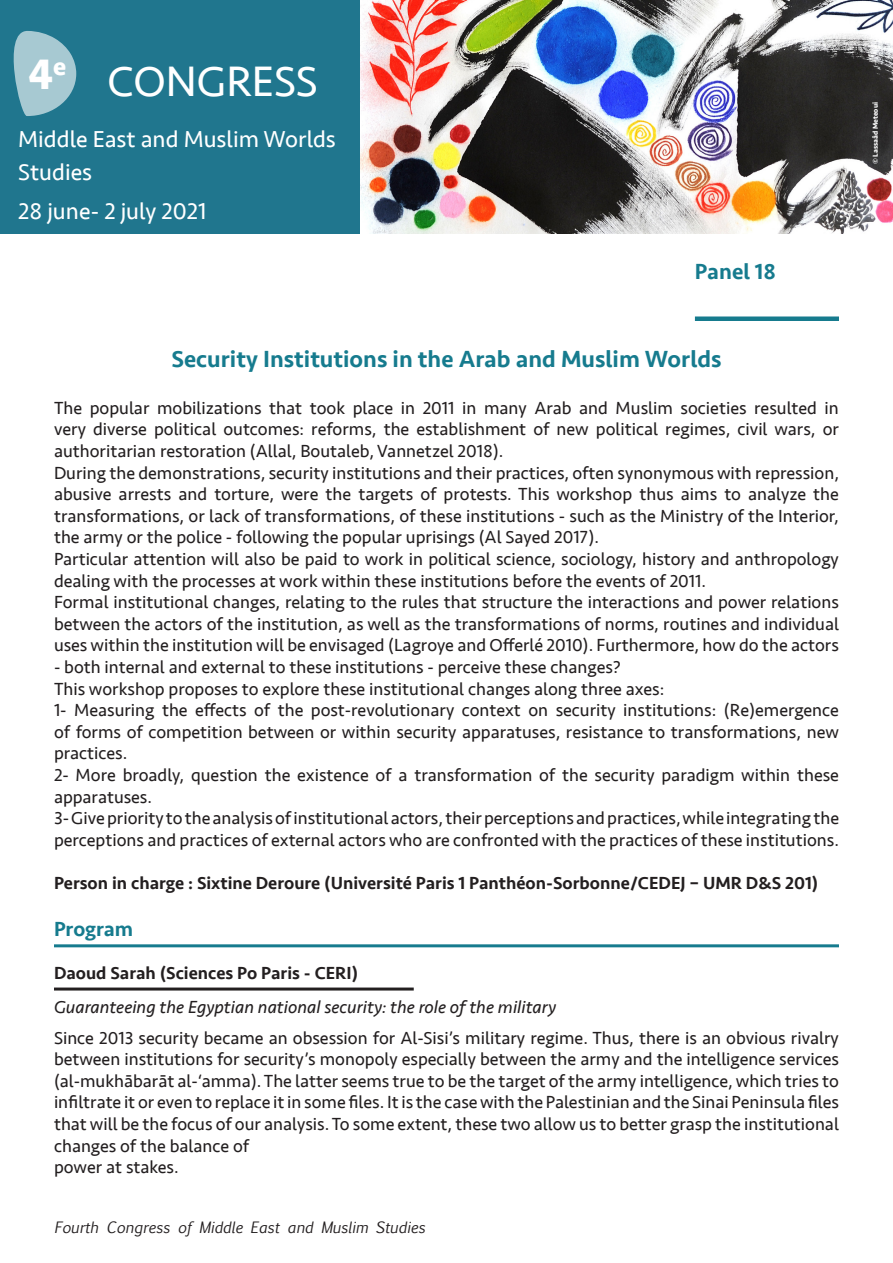
<style>
.page{position:relative;width:893px;height:1263px;background:#fff}
.page>*{position:absolute;margin:0;border:0;box-sizing:border-box;transform-origin:0 0}
.t1{font:43.8px "Seravek";color:#fff}
.t2{font:700 43.8px "Seravek";color:#fff}
.Titre_principal{font:500 24px "Seravek";color:#167b8e}
.t3{font:23.7px/32.8px "Seravek";color:#fff}
.Atelier{font:500 22.5px "Seravek";color:#167b8e}
.Programme{font:500 21px "Seravek";color:#167b8e}
.Texte{font:18px/21.6px "Seravek";color:#231f20;text-align:justify}
.Responsable_Discutan{font:500 18px "Seravek";color:#231f20}
.Titre_communication{font:italic 18px "Seravek";color:#231f20}
.Intervenants{font:500 18px "Seravek";color:#231f20}
.t4{font:italic 15px "Euphemia UCAS";color:#231f20}
.t5{font:700 7.35px "Seravek";color:#fff}
</style>
<div class="page">
<img style="left:360px;top:0;width:533px;height:234px">
<div style="left:0;top:0;width:360px;height:234px;background:#20768e"></div>
<svg style="left:13px;top:31px;width:63px;height:85px"></svg>
<div style="left:695px;top:316px;width:144px;height:5px;background:#167b8e"></div>
<hr style="left:54px;top:944px;width:785px;height:3px;background:#167b8e">
<hr style="left:54px;top:987px;width:360px;height:3px;background:#231f20">
<h1 class="t2" style="left:28px;top:39px;width:40px">4<sup>e</sup></h1>
<h1 class="t1" style="left:108px;top:48px;width:212px">CONGRESS</h1>
<h3 class="t3" style="left:18px;top:123px;width:319px">Middle East and Muslim Worlds<br>Studies</h3>
<h3 class="t3" style="left:18px;top:195px;width:190px">28 june- 2 july 2021</h3>
<p class="Atelier" style="left:695px;top:257px;width:83px">Panel 18</p>
<p class="Titre_principal" style="left:171px;top:344px;width:551px">Security Institutions in the Arab and Muslim Worlds</p>
<p class="Texte" style="left:54px;top:397px;width:786px">The popular mobilizations that took place in 2011 in many Arab and Muslim societies resulted in very diverse political outcomes: reforms, the establishment of new political regimes, civil wars, or authoritarian restoration (Allal, Boutaleb, Vannetzel 2018).</p>
<p class="Texte" style="left:54px;top:462px;width:786px">During the demonstrations, security institutions and their practices, often synonymous with repression, abusive arrests and torture, were the targets of protests. This workshop thus aims to analyze the transformations, or lack of transformations, of these institutions - such as the Ministry of the Interior, the army or the police - following the popular uprisings (Al Sayed 2017).</p>
<p class="Texte" style="left:54px;top:548px;width:786px">Particular attention will also be paid to work in political science, sociology, history and anthropology dealing with the processes at work within these institutions before the events of 2011.</p>
<p class="Texte" style="left:54px;top:591px;width:786px">Formal institutional changes, relating to the rules that structure the interactions and power relations between the actors of the institution, as well as the transformations of norms, routines and individual uses within the institution will be envisaged (Lagroye and Offerlé 2010). Furthermore, how do the actors</p>
<p class="Texte" style="left:54px;top:656px;width:569px">- both internal and external to these institutions - perceive these changes?</p>
<p class="Texte" style="left:54px;top:678px;width:612px">This workshop proposes to explore these institutional changes along three axes:</p>
<p class="Texte" style="left:54px;top:699px;width:786px">1- Measuring the effects of the post-revolutionary context on security institutions: (Re)emergence of forms of competition between or within security apparatuses, resistance to transformations, new practices.</p>
<p class="Texte" style="left:54px;top:764px;width:786px">2- More broadly, question the existence of a transformation of the security paradigm within these apparatuses.</p>
<p class="Texte" style="left:54px;top:807px;width:786px">3- Give priority to the analysis of institutional actors, their perceptions and practices, while integrating the perceptions and practices of external actors who are confronted with the practices of these institutions.</p>
<p class="Responsable_Discutan" style="left:54px;top:872px;width:766px">Person in charge : Sixtine Deroure (Université Paris 1 Panthéon-Sorbonne/CEDEJ – UMR D&amp;S 201)</p>
<p class="Programme" style="left:54px;top:916px;width:81px">Program</p>
<p class="Intervenants" style="left:54px;top:962px;width:306px">Daoud Sarah (Sciences Po Paris - CERI)</p>
<p class="Titre_communication" style="left:54px;top:993px;width:504px">Guaranteeing the Egyptian national security: the role of the military</p>
<p class="Texte" style="left:54px;top:1027px;width:786px">Since 2013 security became an obsession for Al-Sisi’s military regime. Thus, there is an obvious rivalry between institutions for security’s monopoly especially between the army and the intelligence services (al-mukhābarāt al-‘amma). The latter seems true to be the target of the army intelligence, which tries to infiltrate it or even to replace it in some files. It is the case with the Palestinian and the Sinai Peninsula files that will be the focus of our analysis. To some extent, these two allow us to better grasp the institutional changes of the balance of</p>
<p class="Texte" style="left:54px;top:1156px;width:126px">power at stakes.</p>
<p class="t4" style="left:54px;top:1216px;width:373px">Fourth Congress of Middle East and Muslim Studies</p>
<p class="t5" style="left:869px;top:164px;width:64px;rotate:-90deg">© Lassaâd Meteoui</p>
</div>
